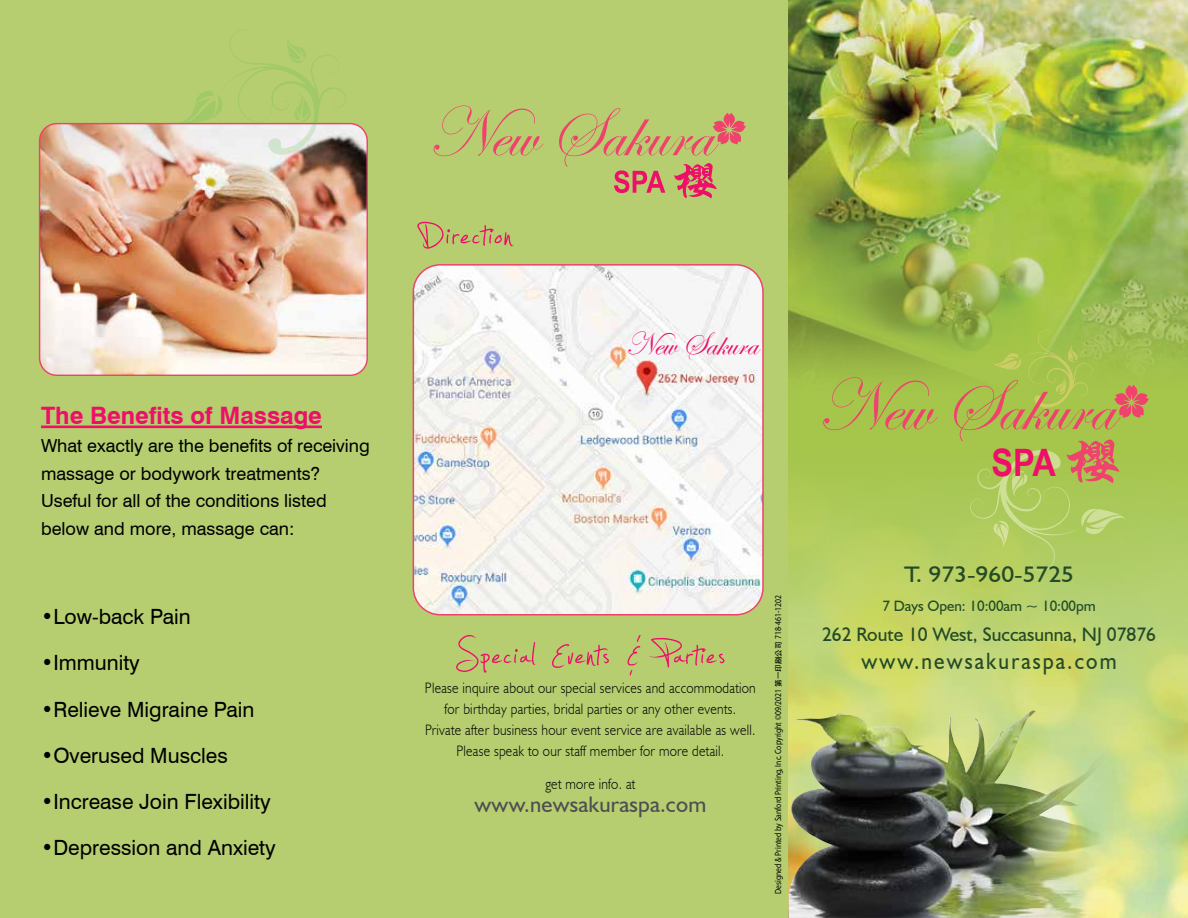
<style>
.page{position:relative;width:1188px;height:918px;background:#fff}
.page>*{position:absolute;margin:0;border:0;box-sizing:border-box;transform-origin:0 0}
.t1{font:74.25px "Edwardian Script ITC";color:#ef426d}
.t2{font:71.1px "Edwardian Script ITC";color:#ef426d}
.t3{font:67.35px "Jellyka Estrya's Handwriting";letter-spacing:.03em;color:#ed0f68}
.t4{font:700 37.8px "Arial Narrow";color:#ed0f68;scale:1.05 1}
.t5{font:33px "Edwardian Script ITC";color:#ed0f68}
.t6{font:700 24px "Swiss 721 BT";color:#ed0f68}
.t7{font:23.55px "Humanist 521 BT";letter-spacing:.1em;color:#244a27;scale:.9 1}
.t8{font:22.5px "Humanist 521 BT";letter-spacing:.01em;color:#4f4f51}
.t9{font:22.5px "Humanist 521 BT";color:#244a27;scale:1.13 1}
.t10{font:21px "Swiss 721 BT";color:#000}
.t11{font:19.5px "Humanist 521 BT";color:#244a27}
.t12{font:18px/27.6px "Swiss 721 BT";color:#000}
.t13{font:300 15.15px/20.7px "Humanist 521 BT";letter-spacing:.02em;color:#000;text-align:center;scale:.89 1}
.t14{font:15px "Humanist 521 BT";color:#244a27}
.t15{font:9px "Myriad Pro";color:#000;scale:.85 1}
.s1{font-family:"DF Hei Std W7";font-size:7.5px}
</style>
<div class="page">
<div style="left:0;top:0;width:789px;height:918px;background:#b6ce70"></div>
<img style="left:789px;top:397px;width:399px;height:521px">
<img style="left:789px;top:0;width:399px;height:397px">
<svg style="left:993px;top:328px;width:100px;height:81px;background:#a7c44d"></svg>
<img style="left:788px;top:710px;width:322px;height:208px">
<img style="left:413px;top:266px;width:348px;height:347px">
<div style="left:413px;top:264px;width:351px;height:352px;border:2px solid #ef426d;border-radius:27px"></div>
<svg style="left:614px;top:170px;width:51px;height:23px"></svg>
<svg style="left:674px;top:163px;width:43px;height:35px"></svg>
<hr style="left:41px;top:426px;width:281px;height:2px;background:#ed0f68">
<svg style="left:970px;top:440px;width:156px;height:133px;background:#b2c45f"></svg>
<svg style="left:1114px;top:385px;width:35px;height:33px"></svg>
<img style="left:40px;top:124px;width:326px;height:250px">
<div style="left:39px;top:123px;width:329px;height:253px;border:1px solid #ef426d;border-radius:17px"></div>
<svg style="left:177px;top:31px;width:169px;height:126px"></svg>
<svg style="left:713px;top:113px;width:33px;height:31px"></svg>
<h3 class="t6" style="left:41px;top:401px;width:282px">The Benefits of Massage</h3>
<p class="t12" style="left:41px;top:432px;width:330px">What exactly are the benefits of receiving massage or bodywork treatments?<br>Useful for all of the conditions listed below and more, massage can:</p>
<h3 class="t10" style="left:41px;top:604px;width:151px">•Low-back Pain</h3>
<h3 class="t10" style="left:41px;top:650px;width:100px">•Immunity</h3>
<h3 class="t10" style="left:41px;top:696px;width:215px">•Relieve Migraine Pain</h3>
<h3 class="t10" style="left:41px;top:742px;width:188px">•Overused Muscles</h3>
<h3 class="t10" style="left:41px;top:789px;width:231px">•Increase Join Flexibility</h3>
<h3 class="t10" style="left:41px;top:835px;width:236px">•Depression and Anxiety</h3>
<h2 class="t2" style="left:427px;top:94px;width:286px">New Sakura</h2>
<h3 class="t3" style="left:419px;top:206px;width:94px">Direction</h3>
<h3 class="t5" style="left:626px;top:325px;width:134px">New Sakura</h3>
<h3 class="t3" style="left:456px;top:626px;width:270px">Special Events &amp; Parties</h3>
<p class="t13" style="left:425px;top:677px;width:373px">Please inquire about our special services and accommodation for birthday parties, bridal parties or any other events.<br>Private after business hour event service are available as well.<br>Please speak to our staff member for more detail.</p>
<p class="t13" style="left:545px;top:773px;width:103px">get more info. at</p>
<h3 class="t8" style="left:475px;top:791px;width:233px">www.newsakuraspa.com</h3>
<p class="t15" style="left:773px;top:894px;width:353px;rotate:-90deg">Designed &amp; Printed by Sanford Printing, Inc. Copyright ©09/2021 <span class="s1">第一印刷公司</span> 718-461-1202</p>
<h1 class="t1" style="left:817px;top:365px;width:299px">New Sakura</h1>
<h3 class="t4" style="left:991px;top:434px;width:63px">SPA</h3>
<h3 class="t9" style="left:904px;top:560px;width:152px">T. 973-960-5725</h3>
<p class="t14" style="left:882px;top:597px;width:215px">7 Days Open: 10:00am ~ 10:00pm</p>
<p class="t11" style="left:822px;top:622px;width:335px">262 Route 10 West, Succasunna, NJ 07876</p>
<h3 class="t7" style="left:862px;top:647px;width:285px">www.newsakuraspa.com</h3>
</div>
